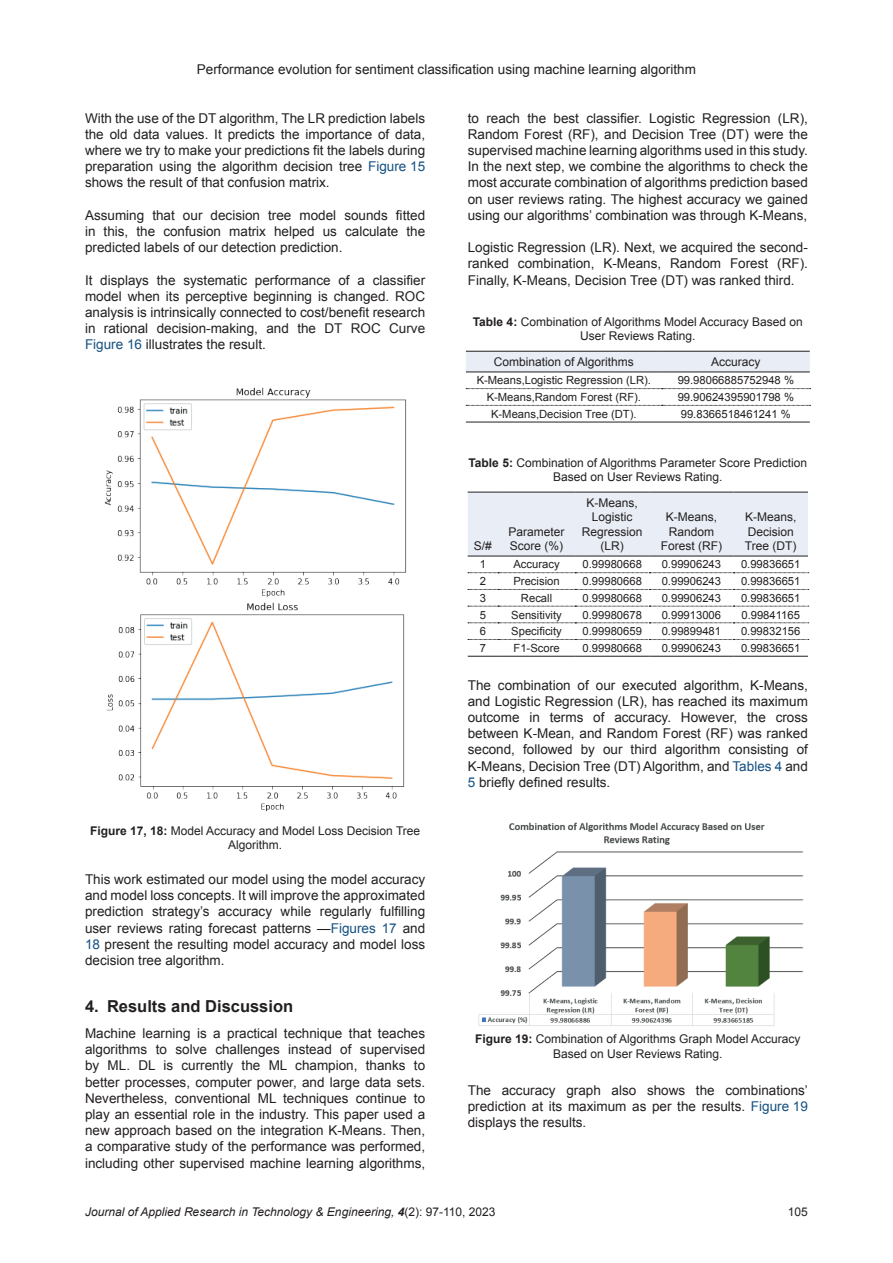
<style>
.page{position:relative;width:893px;height:1263px;background:#fff}
.page>*{position:absolute;margin:0;border:0;box-sizing:border-box;transform-origin:0 0}
.t1{font:700 16.5px "Arial";color:#231f20}
.JARTE_Normal{font:13.5px/16.2px "Arial";color:#231f20;text-align:justify}
.JARE_Table_Caption{font:12px/14.4px "Arial";color:#231f20;text-align:center}
.JARE_Figure_Caption{font:12px/14.4px "Arial";color:#231f20;text-align:center}
.JARE_Table_First_Row{font:12px/14.4px "Arial";color:#231f20}
.t2{font:italic 12px "Arial";color:#231f20}
.JARE_Table_Data{font:11.25px "Arial";color:#231f20}
.s1{color:#155082}
.s2{font-weight:700}
.s3{font-style:normal}
</style>
<div class="page">
<div style="left:466px;top:352px;width:344px;height:20px;background:#e9eef6"></div>
<svg style="left:466px;top:388px;width:345px;height:1px"></svg>
<hr style="left:466px;top:351px;width:196px;height:1px;background:#231f20">
<hr style="left:662px;top:351px;width:148px;height:1px;background:#231f20">
<hr style="left:466px;top:372px;width:196px;height:1px;background:#231f20">
<hr style="left:662px;top:372px;width:148px;height:1px;background:#231f20">
<svg style="left:466px;top:405px;width:345px;height:1px"></svg>
<hr style="left:466px;top:422px;width:196px;height:1px;background:#231f20">
<hr style="left:662px;top:422px;width:148px;height:1px;background:#231f20">
<div style="left:468px;top:493px;width:340px;height:63px;background:#e9eef6"></div>
<svg style="left:468px;top:572px;width:341px;height:1px"></svg>
<svg style="left:468px;top:589px;width:341px;height:1px"></svg>
<svg style="left:468px;top:606px;width:341px;height:1px"></svg>
<svg style="left:468px;top:622px;width:341px;height:1px"></svg>
<svg style="left:468px;top:639px;width:341px;height:1px"></svg>
<hr style="left:468px;top:656px;width:30px;height:1px;background:#231f20">
<hr style="left:498px;top:656px;width:77px;height:1px;background:#231f20">
<hr style="left:575px;top:656px;width:74px;height:1px;background:#231f20">
<hr style="left:649px;top:656px;width:84px;height:1px;background:#231f20">
<hr style="left:733px;top:656px;width:75px;height:1px;background:#231f20">
<hr style="left:468px;top:492px;width:30px;height:1px;background:#231f20">
<hr style="left:498px;top:492px;width:77px;height:1px;background:#231f20">
<hr style="left:575px;top:492px;width:74px;height:1px;background:#231f20">
<hr style="left:649px;top:492px;width:84px;height:1px;background:#231f20">
<hr style="left:733px;top:492px;width:75px;height:1px;background:#231f20">
<hr style="left:468px;top:556px;width:30px;height:1px;background:#231f20">
<hr style="left:498px;top:556px;width:77px;height:1px;background:#231f20">
<hr style="left:575px;top:556px;width:74px;height:1px;background:#231f20">
<hr style="left:649px;top:556px;width:84px;height:1px;background:#231f20">
<hr style="left:733px;top:556px;width:75px;height:1px;background:#231f20">
<img style="left:104px;top:387px;width:303px;height:210px">
<img style="left:106px;top:602px;width:299px;height:210px">
<img style="left:478px;top:822px;width:326px;height:204px">
<p class="JARTE_Normal" style="left:197px;top:61px;width:500px">Performance evolution for sentiment classification using machine learning algorithm</p>
<p class="JARTE_Normal" style="left:85px;top:110px;width:342px">With the use of the DT algorithm, The LR prediction labels the old data values. It predicts the importance of data, where we try to make your predictions fit the labels during preparation using the algorithm decision tree <span class="s1">Figure 15 </span>shows the result of that confusion matrix.</p>
<p class="JARTE_Normal" style="left:85px;top:207px;width:342px">Assuming that our decision tree model sounds fitted in this, the confusion matrix helped us calculate the predicted labels of our detection prediction.</p>
<p class="JARTE_Normal" style="left:85px;top:272px;width:342px">It displays the systematic performance of a classifier model when its perceptive beginning is changed. ROC analysis is intrinsically connected to cost/benefit research in rational decision-making, and the DT ROC Curve <span class="s1">Figure 16</span> illustrates the result.</p>
<p class="JARE_Figure_Caption" style="left:90px;top:823px;width:332px"><span class="s2">Figure 17, 18:</span> Model Accuracy and Model Loss Decision Tree<br>Algorithm.</p>
<p class="JARTE_Normal" style="left:85px;top:871px;width:342px">This work estimated our model using the model accuracy and model loss concepts. It will improve the approximated prediction strategy’s accuracy while regularly fulfilling user reviews rating forecast patterns —<span class="s1">Figures 17</span> and <span class="s1">18</span> present the resulting model accuracy and model loss decision tree algorithm.</p>
<p class="t1" style="left:85px;top:995px;width:210px">4. Results and Discussion</p>
<p class="JARTE_Normal" style="left:85px;top:1025px;width:342px">Machine learning is a practical technique that teaches algorithms to solve challenges instead of supervised by ML. DL is currently the ML champion, thanks to better processes, computer power, and large data sets.<br>Nevertheless, conventional ML techniques continue to play an essential role in the industry. This paper used a new approach based on the integration K-Means. Then, a comparative study of the performance was performed, including other supervised machine learning algorithms,</p>
<p class="JARTE_Normal" style="left:468px;top:110px;width:342px">to reach the best classifier. Logistic Regression (LR), Random Forest (RF), and Decision Tree (DT) were the supervised machine learning algorithms used in this study.<br>In the next step, we combine the algorithms to check the most accurate combination of algorithms prediction based on user reviews rating. The highest accuracy we gained using our algorithms’ combination was through K-Means,</p>
<p class="JARTE_Normal" style="left:468px;top:239px;width:342px">Logistic Regression (LR). Next, we acquired the second&shy;ranked combination, K-Means, Random Forest (RF).<br>Finally, K-Means, Decision Tree (DT) was ranked third.</p>
<p class="JARE_Table_Caption" style="left:473px;top:315px;width:331px"><span class="s2">Table 4:</span> Combination of Algorithms Model Accuracy Based on<br>User Reviews Rating.</p>
<p class="JARE_Table_First_Row" style="left:494px;top:355px;width:142px">Combination of Algorithms</p>
<p class="JARE_Table_First_Row" style="left:711px;top:355px;width:51px">Accuracy</p>
<p class="JARE_Table_Data" style="left:477px;top:373px;width:176px">K-Means,Logistic Regression (LR).</p>
<p class="JARE_Table_Data" style="left:678px;top:373px;width:118px">99.98066885752948 %</p>
<p class="JARE_Table_Data" style="left:487px;top:390px;width:156px">K-Means,Random Forest (RF).</p>
<p class="JARE_Table_Data" style="left:678px;top:390px;width:118px">99.90624395901798 %</p>
<p class="JARE_Table_Data" style="left:491px;top:406px;width:147px">K-Means,Decision Tree (DT).</p>
<p class="JARE_Table_Data" style="left:681px;top:406px;width:112px">99.8366518461241 %</p>
<p class="JARE_Table_Caption" style="left:469px;top:455px;width:340px"><span class="s2">Table 5:</span> Combination of Algorithms Parameter Score Prediction<br>Based on User Reviews Rating.</p>
<p class="JARE_Table_First_Row" style="left:474px;top:539px;width:20px">S/#</p>
<p class="JARE_Table_First_Row" style="left:509px;top:524px;width:58px">Parameter<br>Score (%)</p>
<p class="JARE_Table_First_Row" style="left:582px;top:495px;width:62px;text-align:center">K-Means,<br>Logistic<br>Regression (LR)</p>
<p class="JARE_Table_First_Row" style="left:661px;top:510px;width:63px;text-align:center">K-Means,<br>Random<br>Forest (RF)</p>
<p class="JARE_Table_First_Row" style="left:745px;top:510px;width:53px">K-Means,<br>Decision<br>Tree (DT)</p>
<p class="JARE_Table_Data" style="left:480px;top:557px;width:8px">1</p>
<p class="JARE_Table_Data" style="left:513px;top:557px;width:48px">Accuracy</p>
<p class="JARE_Table_Data" style="left:583px;top:557px;width:61px">0.99980668</p>
<p class="JARE_Table_Data" style="left:662px;top:557px;width:61px">0.99906243</p>
<p class="JARE_Table_Data" style="left:741px;top:557px;width:61px">0.99836651</p>
<p class="JARE_Table_Data" style="left:480px;top:574px;width:8px">2</p>
<p class="JARE_Table_Data" style="left:513px;top:574px;width:48px">Precision</p>
<p class="JARE_Table_Data" style="left:583px;top:574px;width:61px">0.99980668</p>
<p class="JARE_Table_Data" style="left:662px;top:574px;width:61px">0.99906243</p>
<p class="JARE_Table_Data" style="left:741px;top:574px;width:61px">0.99836651</p>
<p class="JARE_Table_Data" style="left:480px;top:590px;width:8px">3</p>
<p class="JARE_Table_Data" style="left:521px;top:590px;width:33px">Recall</p>
<p class="JARE_Table_Data" style="left:583px;top:590px;width:61px">0.99980668</p>
<p class="JARE_Table_Data" style="left:662px;top:590px;width:61px">0.99906243</p>
<p class="JARE_Table_Data" style="left:741px;top:590px;width:61px">0.99836651</p>
<p class="JARE_Table_Data" style="left:480px;top:607px;width:8px">5</p>
<p class="JARE_Table_Data" style="left:511px;top:607px;width:52px">Sensitivity</p>
<p class="JARE_Table_Data" style="left:583px;top:607px;width:61px">0.99980678</p>
<p class="JARE_Table_Data" style="left:662px;top:607px;width:61px">0.99913006</p>
<p class="JARE_Table_Data" style="left:741px;top:607px;width:60px">0.99841165</p>
<p class="JARE_Table_Data" style="left:480px;top:624px;width:8px">6</p>
<p class="JARE_Table_Data" style="left:511px;top:624px;width:52px">Specificity</p>
<p class="JARE_Table_Data" style="left:583px;top:624px;width:61px">0.99980659</p>
<p class="JARE_Table_Data" style="left:662px;top:624px;width:61px">0.99899481</p>
<p class="JARE_Table_Data" style="left:741px;top:624px;width:61px">0.99832156</p>
<p class="JARE_Table_Data" style="left:480px;top:641px;width:8px">7</p>
<p class="JARE_Table_Data" style="left:513px;top:641px;width:48px">F1-Score</p>
<p class="JARE_Table_Data" style="left:583px;top:641px;width:61px">0.99980668</p>
<p class="JARE_Table_Data" style="left:662px;top:641px;width:61px">0.99906243</p>
<p class="JARE_Table_Data" style="left:741px;top:641px;width:61px">0.99836651</p>
<p class="JARTE_Normal" style="left:468px;top:677px;width:342px">The combination of our executed algorithm, K-Means, and Logistic Regression (LR), has reached its maximum outcome in terms of accuracy. However, the cross between K-Mean, and Random Forest (RF) was ranked second, followed by our third algorithm consisting of K-Means, Decision Tree (DT) Algorithm, and <span class="s1">Tables 4</span> and <span class="s1">5</span> briefly defined results.</p>
<p class="JARE_Figure_Caption" style="left:475px;top:1032px;width:327px"><span class="s2">Figure 19:</span> Combination of Algorithms Graph Model Accuracy<br>Based on User Reviews Rating.</p>
<p class="JARTE_Normal" style="left:468px;top:1082px;width:342px">The accuracy graph also shows the combinations’ prediction at its maximum as per the results. <span class="s1">Figure 19 </span>displays the results.</p>
<p class="t2" style="left:85px;top:1204px;width:412px">Journal of Applied Research in Technology &amp; Engineering, <span class="s2">4</span><span class="s3">(2): 97-110, 2023</span></p>
<p class="JARE_Table_Caption" style="left:788px;top:1205px;width:22px">105</p>
</div>
